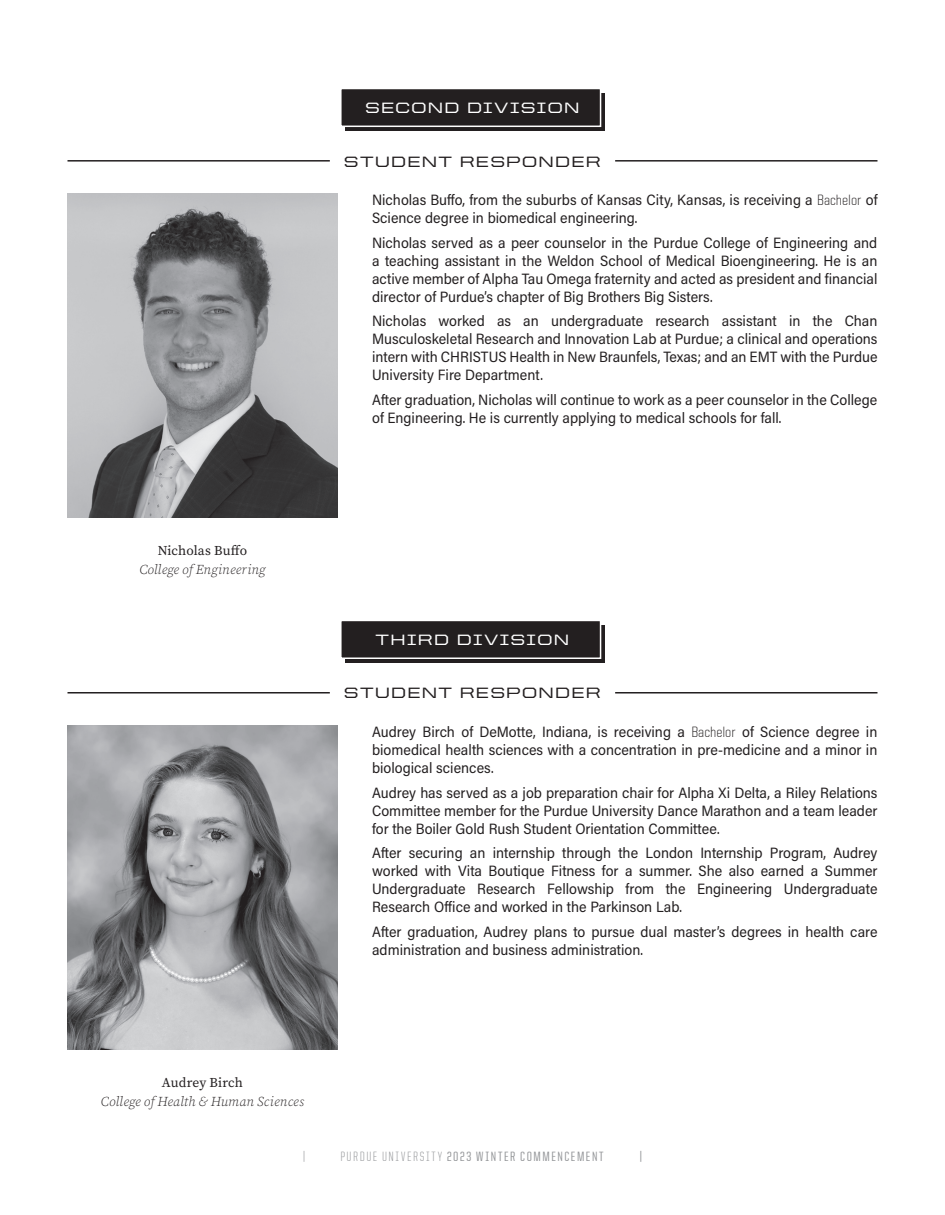
<style>
.page{position:relative;width:945px;height:1215px;background:#fff}
.page>*{position:absolute;margin:0;border:0;box-sizing:border-box;transform-origin:0 0}
.t1{font:15px/18px "Acumin Pro Semi Cond";color:#231f20;text-align:justify}
.t2{font:500 15px "United Sans Ext";color:#231f20}
.t3{font:500 15px "United Sans Ext";letter-spacing:.005em;color:#fff}
.t4{font:italic 300 13.5px "Source Serif Pro";letter-spacing:.015em;color:#231f20}
.t5{font:500 13.5px "United Sans Cond";letter-spacing:.12em;color:#939598}
.t6{font:13.5px "Source Serif Pro";letter-spacing:.005em;color:#231f20}
.t7{font:300 13.5px "United Sans Cond";color:#939598}
.s1{font-family:"United Sans Semi Cond";font-weight:300}
.s2{font-weight:300}
</style>
<div class="page">
<div style="left:345px;top:93px;width:260px;height:38px;background:#231f20"></div>
<div style="left:341px;top:88px;width:260px;height:38px;background:#231f20"></div>
<div style="left:340px;top:88px;width:261px;height:39px;border:2px solid #fff"></div>
<div style="left:345px;top:625px;width:260px;height:38px;background:#231f20"></div>
<div style="left:341px;top:620px;width:260px;height:38px;background:#231f20"></div>
<div style="left:340px;top:620px;width:261px;height:39px;border:2px solid #fff"></div>
<img style="left:68px;top:194px;width:270px;height:324px">
<img style="left:68px;top:725px;width:270px;height:324px">
<hr style="left:68px;top:160px;width:262px;height:2px;background:#231f20">
<hr style="left:615px;top:160px;width:263px;height:2px;background:#231f20">
<hr style="left:68px;top:692px;width:262px;height:2px;background:#231f20">
<hr style="left:615px;top:692px;width:263px;height:2px;background:#231f20">
<p class="t3" style="left:365px;top:99px;width:217px">SECOND DIVISION</p>
<p class="t2" style="left:344px;top:153px;width:259px">STUDENT RESPONDER</p>
<p class="t6" style="left:158px;top:541px;width:91px">Nicholas Buffo</p>
<p class="t4" style="left:139px;top:560px;width:128px">College of Engineering</p>
<p class="t1" style="left:372px;top:190px;width:507px">Nicholas Buffo, from the suburbs of Kansas City, Kansas, is receiving a <span class="s1">Bachelor</span> of<br>Science degree in biomedical engineering.</p>
<p class="t1" style="left:372px;top:233px;width:507px">Nicholas served as a peer counselor in the Purdue College of Engineering and a teaching assistant in the Weldon School of Medical Bioengineering. He is an active member of Alpha Tau Omega fraternity and acted as president and financial director of Purdue’s chapter of Big Brothers Big Sisters.</p>
<p class="t1" style="left:372px;top:312px;width:507px">Nicholas worked as an undergraduate research assistant in the Chan Musculoskeletal Research and Innovation Lab at Purdue; a clinical and operations intern with CHRISTUS Health in New Braunfels, Texas; and an EMT with the Purdue University Fire Department.</p>
<p class="t1" style="left:372px;top:390px;width:507px">After graduation, Nicholas will continue to work as a peer counselor in the College of Engineering. He is currently applying to medical schools for fall.</p>
<p class="t3" style="left:375px;top:631px;width:196px">THIRD DIVISION</p>
<p class="t2" style="left:344px;top:685px;width:259px">STUDENT RESPONDER</p>
<p class="t1" style="left:372px;top:722px;width:507px">Audrey Birch of DeMotte, Indiana, is receiving a <span class="s1">Bachelor</span> of Science degree in biomedical health sciences with a concentration in pre-medicine and a minor in biological sciences.</p>
<p class="t1" style="left:372px;top:783px;width:507px">Audrey has served as a job preparation chair for Alpha Xi Delta, a Riley Relations Committee member for the Purdue University Dance Marathon and a team leader for the Boiler Gold Rush Student Orientation Committee.</p>
<p class="t1" style="left:372px;top:844px;width:507px">After securing an internship through the London Internship Program, Audrey worked with Vita Boutique Fitness for a summer. She also earned a Summer Undergraduate Research Fellowship from the Engineering Undergraduate Research Office and worked in the Parkinson Lab.</p>
<p class="t1" style="left:372px;top:922px;width:507px">After graduation, Audrey plans to pursue dual master’s degrees in health care administration and business administration.</p>
<p class="t6" style="left:162px;top:1073px;width:83px">Audrey Birch</p>
<p class="t4" style="left:101px;top:1092px;width:205px">College of Health &amp; Human Sciences</p>
<p class="t7" style="left:303px;top:1150px;width:4px">|</p>
<p class="t5" style="left:340px;top:1150px;width:265px"><span class="s2">PURDUE UNIVERSITY</span> 2023 WINTER COMMENCEMENT</p>
<p class="t5" style="left:639px;top:1150px;width:4px">|</p>
</div>
